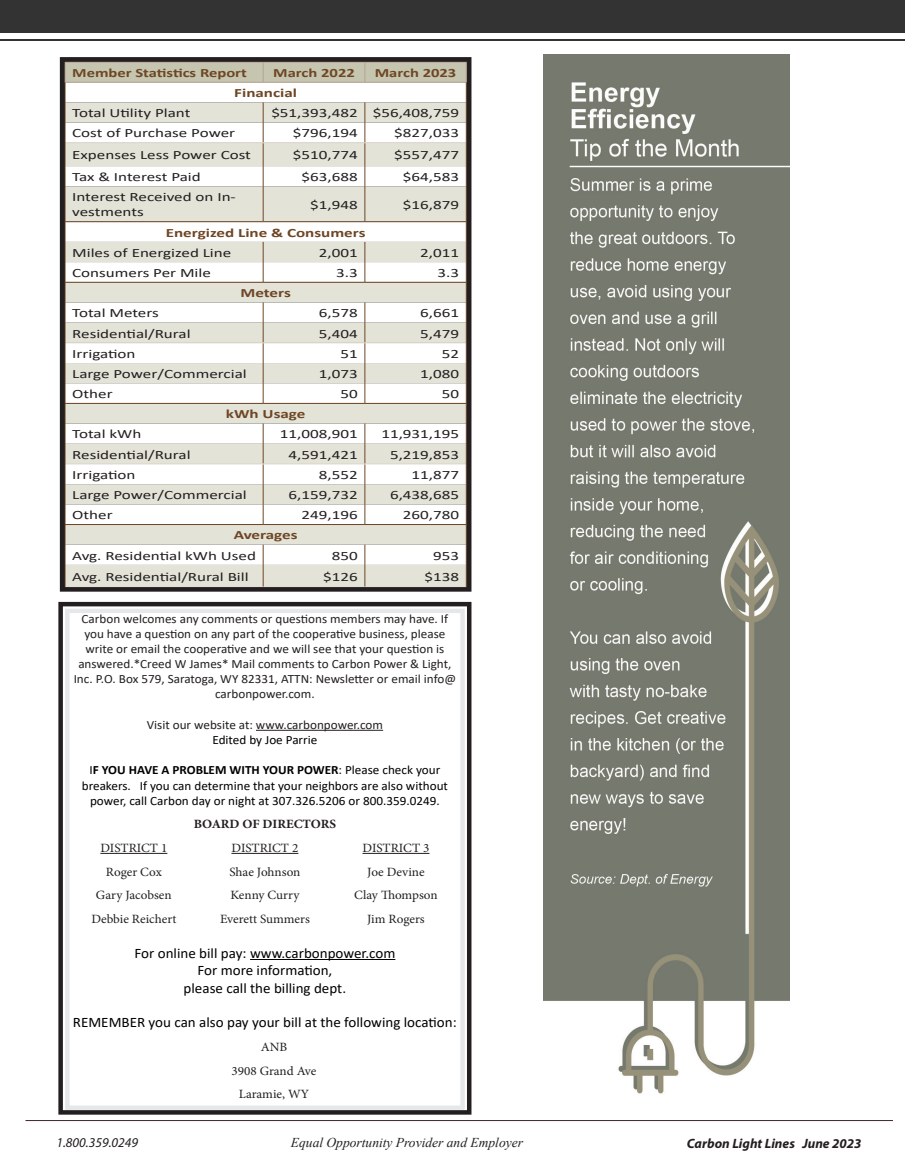
<style>
.page{position:relative;width:905px;height:1175px;background:#fff}
.page>*{position:absolute;margin:0;border:0;box-sizing:border-box;transform-origin:0 0}
.t1{font:14.4px "Calibri";color:#000;scale:1.04 1}
.t2{font:italic 13.5px "Times New Roman";color:#231f20}
.t3{font:italic 700 13.5px "Myriad Pro";color:#231f20}
.t4{font:italic 13.5px "Myriad Pro";color:#231f20}
.t5{font:12.75px/15.1px "Calibri";color:#231f20;scale:1.35 1}
.t6{font:700 12.75px "Calibri";color:#6e4625;scale:1.35 1}
.t7{font:700 12.75px "Calibri";color:#6e4625;scale:1.31 1}
.t8{font:12.6px/15.1px "Calibri";color:#231f20;text-align:center;scale:1.04 1}
.t9{font:12.6px/15.1px "Calibri";color:#000;text-align:center;scale:1.04 1}
.t10{font:12.6px "Minion Pro";color:#231f20;scale:1.04 1}
.t11{font:700 12.6px "Minion Pro";color:#231f20;scale:1.04 1}
.s1{font-weight:700}
</style>
<div class="page">
<hr style="left:26px;top:1120px;width:866px;height:1px;background:#3c272a">
<div style="left:0;top:0;width:904px;height:32px;background:#333"></div>
<hr style="left:0;top:39px;width:904px;height:1px;background:#333">
<div style="left:58px;top:602px;width:413px;height:512px;border:4px solid #231f20"></div>
<hr style="left:256px;top:730px;width:127px;height:1px;background:#231f20">
<hr style="left:250px;top:959px;width:145px;height:1px;background:#000">
<hr style="left:100px;top:853px;width:67px;height:1px;background:#231f20">
<hr style="left:231px;top:853px;width:67px;height:1px;background:#231f20">
<hr style="left:362px;top:853px;width:67px;height:1px;background:#231f20">
<div style="left:65px;top:608px;width:399px;height:501px;border:4px solid #e6e7e9"></div>
<svg style="left:66px;top:186px;width:400px;height:400px;fill:#e3e3d8"></svg>
<hr style="left:65px;top:221px;width:198px;height:1px;background:#6e4625">
<hr style="left:263px;top:221px;width:102px;height:1px;background:#6e4625">
<hr style="left:365px;top:221px;width:101px;height:1px;background:#6e4625">
<hr style="left:65px;top:282px;width:198px;height:1px;background:#6e4625">
<hr style="left:263px;top:282px;width:102px;height:1px;background:#6e4625">
<hr style="left:365px;top:282px;width:101px;height:1px;background:#6e4625">
<hr style="left:65px;top:403px;width:198px;height:1px;background:#6e4625">
<hr style="left:263px;top:403px;width:102px;height:1px;background:#6e4625">
<hr style="left:365px;top:403px;width:101px;height:1px;background:#6e4625">
<hr style="left:263px;top:186px;width:1px;height:35px;background:#6e4625">
<hr style="left:364px;top:186px;width:1px;height:35px;background:#6e4625">
<svg style="left:263px;top:242px;width:1px;height:40px"></svg>
<svg style="left:364px;top:242px;width:1px;height:40px"></svg>
<svg style="left:263px;top:302px;width:1px;height:101px"></svg>
<svg style="left:364px;top:302px;width:1px;height:101px"></svg>
<svg style="left:263px;top:423px;width:1px;height:101px"></svg>
<svg style="left:364px;top:423px;width:1px;height:101px"></svg>
<svg style="left:263px;top:544px;width:1px;height:42px"></svg>
<svg style="left:364px;top:544px;width:1px;height:42px"></svg>
<hr style="left:65px;top:342px;width:198px;height:1px;background:#e1d9cd">
<hr style="left:263px;top:342px;width:102px;height:1px;background:#e1d9cd">
<hr style="left:365px;top:342px;width:101px;height:1px;background:#e1d9cd">
<hr style="left:65px;top:464px;width:198px;height:1px;background:#e1d9cd">
<hr style="left:263px;top:464px;width:102px;height:1px;background:#e1d9cd">
<hr style="left:365px;top:464px;width:101px;height:1px;background:#e1d9cd">
<hr style="left:65px;top:524px;width:198px;height:1px;background:#6e4625">
<hr style="left:263px;top:524px;width:102px;height:1px;background:#6e4625">
<hr style="left:365px;top:524px;width:101px;height:1px;background:#6e4625">
<svg style="left:65px;top:62px;width:401px;height:124px"></svg>
<hr style="left:65px;top:186px;width:1px;height:36px;background:#6e4625">
<svg style="left:65px;top:222px;width:1px;height:364px"></svg>
<div style="left:60px;top:57px;width:411px;height:534px;border:4px solid #231f20"></div>
<img style="left:543px;top:55px;width:246px;height:1039px">
<p class="t7" style="left:72px;top:64px;width:135px">Member Statistics Report</p>
<p class="t7" style="left:273px;top:64px;width:64px">March 2022</p>
<p class="t7" style="left:375px;top:64px;width:64px">March 2023</p>
<p class="t6" style="left:234px;top:84px;width:48px">Financial</p>
<p class="t5" style="left:72px;top:105px;width:89px">Total Utility Plant</p>
<p class="t5" style="left:271px;top:105px;width:65px">$51,393,482</p>
<p class="t5" style="left:373px;top:105px;width:65px">$56,408,759</p>
<p class="t5" style="left:72px;top:125px;width:122px">Cost of Purchase Power</p>
<p class="t5" style="left:293px;top:125px;width:50px">$796,194</p>
<p class="t5" style="left:394px;top:125px;width:50px">$827,033</p>
<p class="t5" style="left:72px;top:147px;width:134px">Expenses Less Power Cost</p>
<p class="t5" style="left:293px;top:147px;width:50px">$510,774</p>
<p class="t5" style="left:394px;top:147px;width:50px">$557,477</p>
<p class="t5" style="left:72px;top:169px;width:97px">Tax &amp; Interest Paid</p>
<p class="t5" style="left:301px;top:169px;width:43px">$63,688</p>
<p class="t5" style="left:403px;top:169px;width:43px">$64,583</p>
<p class="t5" style="left:72px;top:189px;width:123px">Interest Received on In&shy;vestments</p>
<p class="t5" style="left:310px;top:197px;width:37px">$1,948</p>
<p class="t5" style="left:403px;top:197px;width:43px">$16,879</p>
<p class="t6" style="left:166px;top:223px;width:149px">Energized Line &amp; Consumers</p>
<p class="t5" style="left:72px;top:245px;width:119px">Miles of Energized Line</p>
<p class="t5" style="left:319px;top:245px;width:30px">2,001</p>
<p class="t5" style="left:420px;top:245px;width:30px">2,011</p>
<p class="t5" style="left:72px;top:265px;width:104px">Consumers Per Mile</p>
<p class="t5" style="left:336px;top:265px;width:17px">3.3</p>
<p class="t5" style="left:437px;top:265px;width:17px">3.3</p>
<p class="t6" style="left:240px;top:284px;width:39px">Meters</p>
<p class="t5" style="left:72px;top:305px;width:66px">Total Meters</p>
<p class="t5" style="left:319px;top:305px;width:30px">6,578</p>
<p class="t5" style="left:420px;top:305px;width:30px">6,661</p>
<p class="t5" style="left:72px;top:325px;width:89px">Residential/Rural</p>
<p class="t5" style="left:319px;top:325px;width:30px">5,404</p>
<p class="t5" style="left:420px;top:325px;width:30px">5,479</p>
<p class="t5" style="left:72px;top:345px;width:48px">Irrigation</p>
<p class="t5" style="left:340px;top:345px;width:14px">51</p>
<p class="t5" style="left:442px;top:345px;width:14px">52</p>
<p class="t5" style="left:72px;top:366px;width:131px">Large Power/Commercial</p>
<p class="t5" style="left:319px;top:366px;width:30px">1,073</p>
<p class="t5" style="left:420px;top:366px;width:30px">1,080</p>
<p class="t5" style="left:72px;top:386px;width:31px">Other</p>
<p class="t5" style="left:340px;top:386px;width:14px">50</p>
<p class="t5" style="left:442px;top:386px;width:14px">50</p>
<p class="t6" style="left:226px;top:405px;width:60px">kWh Usage</p>
<p class="t5" style="left:72px;top:426px;width:53px">Total kWh</p>
<p class="t5" style="left:280px;top:426px;width:59px">11,008,901</p>
<p class="t5" style="left:381px;top:426px;width:59px">11,931,195</p>
<p class="t5" style="left:72px;top:446px;width:89px">Residential/Rural</p>
<p class="t5" style="left:288px;top:446px;width:53px">4,591,421</p>
<p class="t5" style="left:390px;top:446px;width:53px">5,219,853</p>
<p class="t5" style="left:72px;top:466px;width:48px">Irrigation</p>
<p class="t5" style="left:319px;top:466px;width:30px">8,552</p>
<p class="t5" style="left:411px;top:466px;width:37px">11,877</p>
<p class="t5" style="left:72px;top:487px;width:131px">Large Power/Commercial</p>
<p class="t5" style="left:288px;top:487px;width:53px">6,159,732</p>
<p class="t5" style="left:390px;top:487px;width:53px">6,438,685</p>
<p class="t5" style="left:72px;top:507px;width:31px">Other</p>
<p class="t5" style="left:301px;top:507px;width:43px">249,196</p>
<p class="t5" style="left:403px;top:507px;width:43px">260,780</p>
<p class="t6" style="left:234px;top:526px;width:49px">Averages</p>
<p class="t5" style="left:72px;top:547px;width:138px">Avg. Residential kWh Used</p>
<p class="t5" style="left:332px;top:547px;width:21px">850</p>
<p class="t5" style="left:433px;top:547px;width:21px">953</p>
<p class="t5" style="left:72px;top:568px;width:132px">Avg. Residential/Rural Bill</p>
<p class="t5" style="left:323px;top:568px;width:27px">$126</p>
<p class="t5" style="left:424px;top:568px;width:27px">$138</p>
<p class="t8" style="left:74px;top:610px;width:369px">Carbon welcomes any comments or questions members may have. If you have a question on any part of the cooperative business, please write or email the cooperative and we will see that your question is answered.*Creed W James* Mail comments to Carbon Power &amp; Light, Inc. P.O. Box 579, Saratoga, WY 82331, ATTN: Newsletter or email info@ carbonpower.com.</p>
<p class="t8" style="left:147px;top:716px;width:229px">Visit our website at: www.carbonpower.com</p>
<p class="t9" style="left:212px;top:732px;width:102px">Edited by Joe Parrie</p>
<p class="t9" style="left:82px;top:762px;width:353px">I<span class="s1">F YOU HAVE A PROBLEM WITH YOUR POWER</span>: Please check your breakers. If you can determine that your neighbors are also without power, call Carbon day or night at 307.326.5206 or 800.359.0249.</p>
<p class="t11" style="left:194px;top:815px;width:138px">BOARD OF DIRECTORS</p>
<p class="t10" style="left:100px;top:839px;width:66px">DISTRICT 1</p>
<p class="t10" style="left:231px;top:839px;width:66px">DISTRICT 2</p>
<p class="t10" style="left:362px;top:839px;width:66px">DISTRICT 3</p>
<p class="t10" style="left:106px;top:863px;width:55px">Roger Cox</p>
<p class="t10" style="left:229px;top:863px;width:70px">Shae Johnson</p>
<p class="t10" style="left:367px;top:863px;width:57px">Joe Devine</p>
<p class="t10" style="left:96px;top:887px;width:74px">Gary Jacobsen</p>
<p class="t10" style="left:230px;top:887px;width:68px">Kenny Curry</p>
<p class="t10" style="left:354px;top:887px;width:82px">Clay Thompson</p>
<p class="t10" style="left:91px;top:910px;width:83px">Debbie Reichert</p>
<p class="t10" style="left:220px;top:910px;width:88px">Everett Summers</p>
<p class="t10" style="left:367px;top:910px;width:57px">Jim Rogers</p>
<p class="t1" style="left:134px;top:943px;width:252px">For online bill pay: www.carbonpower.com</p>
<p class="t1" style="left:197px;top:960px;width:131px">For more information,</p>
<p class="t1" style="left:184px;top:977px;width:158px">please call the billing dept.</p>
<p class="t1" style="left:73px;top:1012px;width:370px">REMEMBER you can also pay your bill at the following location:</p>
<p class="t10" style="left:261px;top:1038px;width:27px">ANB</p>
<p class="t10" style="left:231px;top:1062px;width:83px">3908 Grand Ave</p>
<p class="t10" style="left:239px;top:1085px;width:69px">Laramie, WY</p>
<p class="t4" style="left:56px;top:1134px;width:83px">1.800.359.0249</p>
<p class="t2" style="left:291px;top:1132px;width:233px">Equal Opportunity Provider and Employer</p>
<p class="t3" style="left:686px;top:1134px;width:176px">Carbon Light Lines June 2023</p>
</div>
